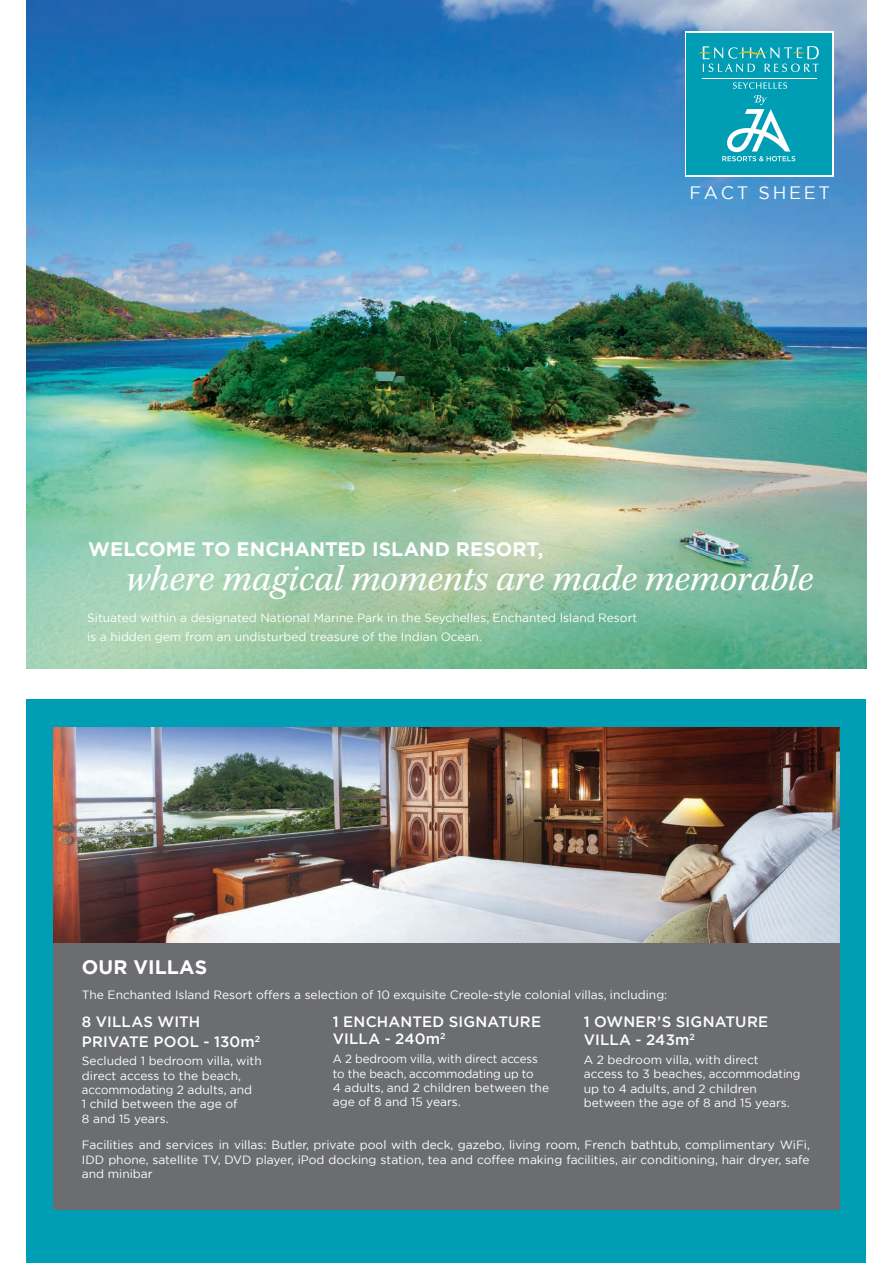
<style>
.page{position:relative;width:893px;height:1263px;background:#fff}
.page>*{position:absolute;margin:0;border:0;box-sizing:border-box;transform-origin:0 0}
.Headings_Caps_Ocean{font:italic 37.5px "Kepler Std";color:#fff}
.Headings_Caps_Ocean-2{font:700 19.5px "Gotham";letter-spacing:.005em;color:#fff}
.t1{font:18px "Gotham";letter-spacing:.15em;color:#fff}
.Headings_Caps_Ocean-3{font:500 15px/19.5px "Gotham";letter-spacing:.01em;color:#fff}
.Bullets_12pt_SA{font:12px/14.4px "Gotham";color:#fff}
.Bullets_12pt_SA-2{font:12px/14.4px "Gotham";color:#fff;scale:.96 1}
</style>
<div class="page">
<img style="left:27px;top:0;width:839px;height:668px">
<div style="left:27px;top:699px;width:839px;height:564px;background:#009eb4"></div>
<div style="left:53px;top:727px;width:787px;height:483px;background:#6c6d70"></div>
<img style="left:53px;top:727px;width:787px;height:215px">
<svg style="left:685px;top:31px;width:149px;height:145px"></svg>
<div style="left:687px;top:33px;width:145px;height:141px;background:#009eb4"></div>
<hr style="left:703px;top:78px;width:114px;height:1px;background:#fff">
<svg style="left:733px;top:82px;width:54px;height:7px"></svg>
<svg style="left:698px;top:46px;width:121px;height:26px"></svg>
<svg style="left:722px;top:95px;width:73px;height:66px"></svg>
<p class="t1" style="left:689px;top:181px;width:142px">FACT SHEET</p>
<p class="Headings_Caps_Ocean-2" style="left:88px;top:536px;width:457px">WELCOME TO ENCHANTED ISLAND RESORT,</p>
<p class="Headings_Caps_Ocean" style="left:126px;top:557px;width:689px">where magical moments are made memorable</p>
<p class="Bullets_12pt_SA" style="left:87px;top:608px;width:552px;line-height:19.5px">Situated within a designated National Marine Park in the Seychelles, Enchanted Island Resort is a hidden gem from an undisturbed treasure of the Indian Ocean.</p>
<p class="Headings_Caps_Ocean-2" style="left:82px;top:954px;width:127px">OUR VILLAS</p>
<p class="Bullets_12pt_SA" style="left:82px;top:988px;width:587px">The Enchanted Island Resort offers a selection of 10 exquisite Creole-style colonial villas, including:</p>
<p class="Headings_Caps_Ocean-3" style="left:82px;top:1012px;width:180px">8 VILLAS WITH<br>PRIVATE POOL - 130m<sup>2</sup></p>
<p class="Bullets_12pt_SA" style="left:82px;top:1053px;width:181px">Secluded 1 bedroom villa, with direct access to the beach, accommodating 2 adults, and<br>1 child between the age of<br>8 and 15 years.</p>
<p class="Headings_Caps_Ocean-3" style="left:333px;top:1013px;width:210px;line-height:17.4px">1 ENCHANTED SIGNATURE<br>VILLA - 240m<sup>2</sup></p>
<p class="Bullets_12pt_SA-2" style="left:333px;top:1051px;width:227px">A 2 bedroom villa, with direct access to the beach, accommodating up to<br>4 adults, and 2 children between the age of 8 and 15 years.</p>
<p class="Headings_Caps_Ocean-3" style="left:584px;top:1012px;width:186px;line-height:18px">1 OWNER’S SIGNATURE<br>VILLA - 243m<sup>2</sup></p>
<p class="Bullets_12pt_SA" style="left:584px;top:1052px;width:218px">A 2 bedroom villa, with direct access to 3 beaches, accommodating up to 4 adults, and 2 children between the age of 8 and 15 years.</p>
<p class="Bullets_12pt_SA" style="left:82px;top:1137px;width:729px;text-align:justify">Facilities and services in villas: Butler, private pool with deck, gazebo, living room, French bathtub, complimentary WiFi, IDD phone, satellite TV, DVD player, iPod docking station, tea and coffee making facilities, air conditioning, hair dryer, safe and minibar</p>
</div>
